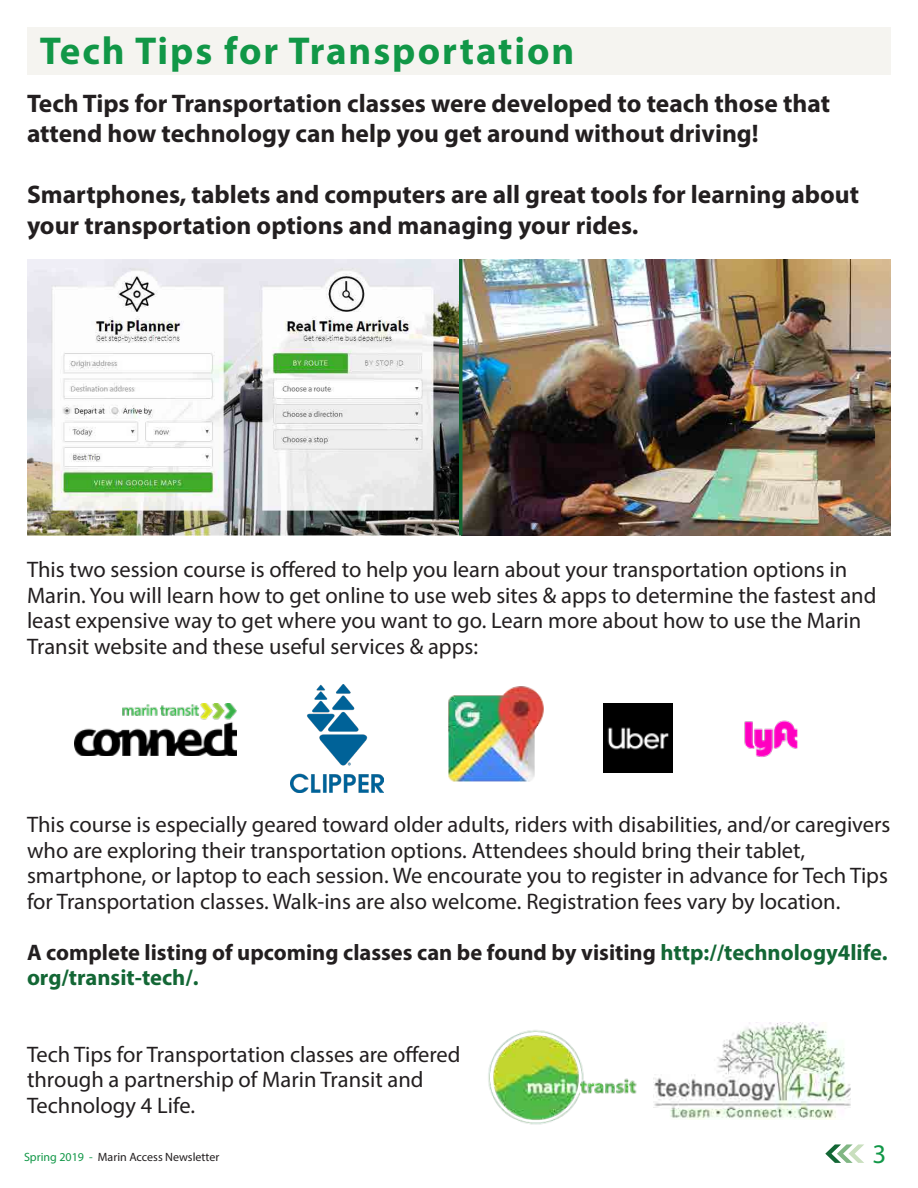
<style>
.page{position:relative;width:918px;height:1188px;background:#fff}
.page>*{position:absolute;margin:0;border:0;box-sizing:border-box;transform-origin:0 0}
.t1{font:700 39px "Myriad Pro";letter-spacing:.05em;color:#119747}
.t2{font:27px "Myriad Pro";color:#119747}
.t3{font:700 25.5px/30.6px "Myriad Pro";color:#231f20}
.t4{font:22.5px/25.5px "Myriad Pro";color:#231f20}
.t5{font:700 22.5px/25.5px "Myriad Pro";color:#231f20}
.t6{font:12px "Myriad Pro";color:#231f20}
.s1{color:#136735}
.s2{color:#119747}
</style>
<div class="page">
<svg style="left:825px;top:1144px;width:39px;height:19px"></svg>
<div style="left:27px;top:27px;width:864px;height:48px;background:#f5f4f0"></div>
<img style="left:291px;top:684px;width:92px;height:108px">
<img style="left:448px;top:686px;width:96px;height:96px">
<img style="left:744px;top:720px;width:54px;height:38px">
<img style="left:604px;top:704px;width:69px;height:69px">
<img style="left:75px;top:704px;width:162px;height:51px">
<img style="left:654px;top:1022px;width:196px;height:98px">
<img style="left:488px;top:1030px;width:149px;height:95px">
<img style="left:463px;top:259px;width:428px;height:277px">
<div style="left:458px;top:259px;width:5px;height:277px;background:#156734"></div>
<img style="left:28px;top:259px;width:431px;height:277px">
<p class="t1" style="left:40px;top:25px;width:536px">Tech Tips for Transportation</p>
<p class="t3" style="left:27px;top:87px;width:805px">Tech Tips for Transportation classes were developed to teach those that attend how technology can help you get around without driving!</p>
<p class="t3" style="left:27px;top:179px;width:834px">Smartphones, tablets and computers are all great tools for learning about your transportation options and managing your rides.</p>
<p class="t4" style="left:27px;top:557px;width:851px">This two session course is offered to help you learn about your transportation options in Marin. You will learn how to get online to use web sites &amp; apps to determine the fastest and least expensive way to get where you want to go. Learn more about how to use the Marin Transit website and these useful services &amp; apps:</p>
<p class="t4" style="left:27px;top:812px;width:865px">This course is especially geared toward older adults, riders with disabilities, and/or caregivers who are exploring their transportation options. Attendees should bring their tablet, smartphone, or laptop to each session. We encourate you to register in advance for Tech Tips for Transportation classes. Walk-ins are also welcome. Registration fees vary by location.</p>
<p class="t5" style="left:27px;top:939px;width:862px">A complete listing of upcoming classes can be found by visiting <span class="s1">http://technology4life. org/transit-tech/.</span></p>
<p class="t4" style="left:27px;top:1041px;width:435px">Tech Tips for Transportation classes are offered</p>
<p class="t4" style="left:27px;top:1067px;width:398px">through a partnership of Marin Transit and</p>
<p class="t4" style="left:27px;top:1092px;width:170px">Technology 4 Life.</p>
<p class="t6" style="left:24px;top:1150px;width:197px"><span class="s2">Spring 2019 -</span> Marin Access Newsletter</p>
<p class="t2" style="left:873px;top:1137px;width:15px">3</p>
</div>
